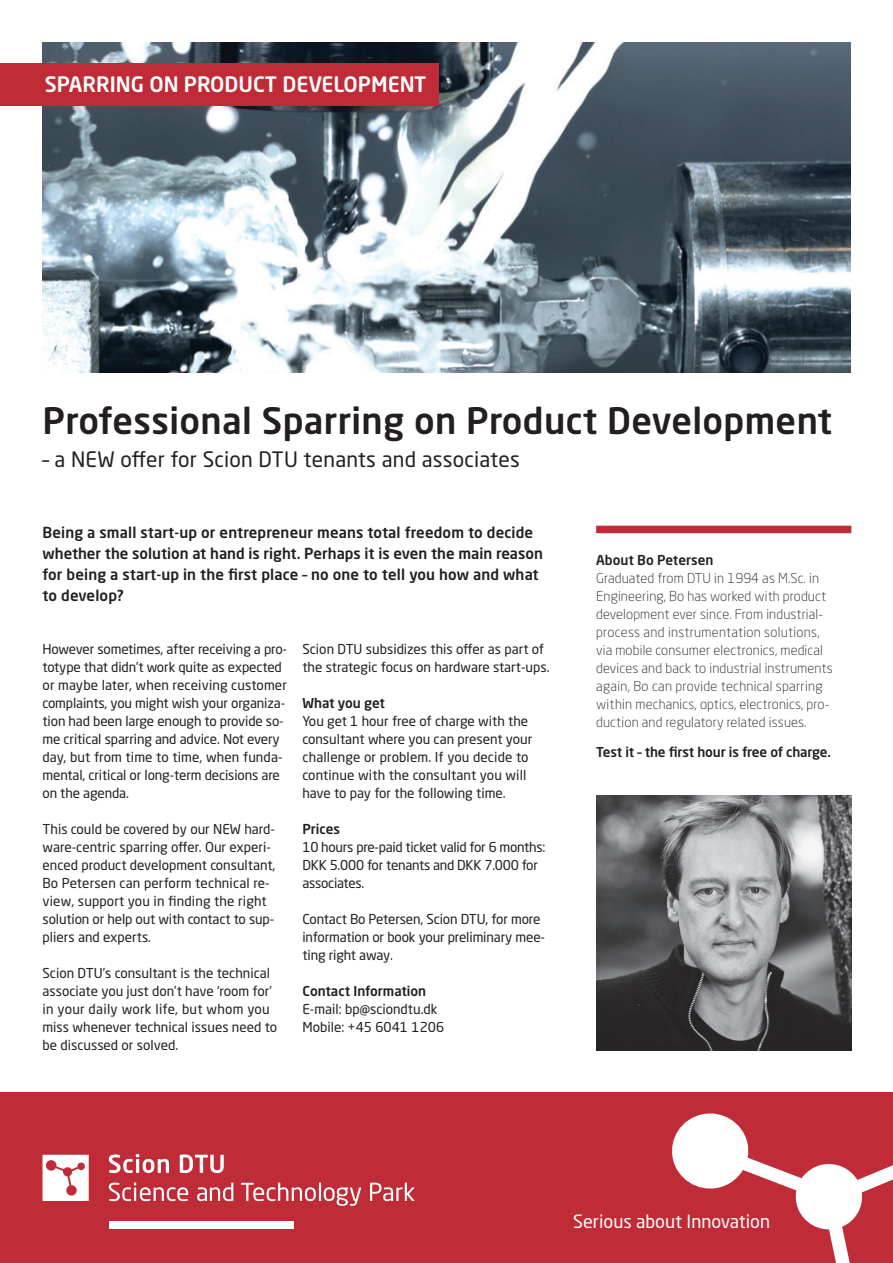
<style>
.page{position:relative;width:893px;height:1263px;background:#fff}
.page>*{position:absolute;margin:0;border:0;box-sizing:border-box;transform-origin:0 0}
.t1{font:500 36px "Neo Sans Std";letter-spacing:.01em;color:#231f20}
.t2{font:21px "Neo Sans Std";letter-spacing:.01em;color:#231f20}
.t3{font:500 21px "Neo Sans Std";color:#fff}
.t4{font:18px "Neo Sans Std";color:#fff}
.t5{font:500 15px/21px "Neo Sans Std";letter-spacing:.005em;color:#231f20}
.t6{font:13.5px/18px "Neo Sans Std";color:#231f20}
.t7{font:300 13.5px/18px "Neo Sans Std";letter-spacing:.01em;color:#231f20}
.t8{font:500 13.5px "Neo Sans Std";letter-spacing:-.01em;color:#231f20}
.t9{font:13.5px/18px "Neo Sans Std";letter-spacing:-.02em;color:#231f20}
</style>
<div class="page">
<img style="left:43px;top:43px;width:807px;height:329px">
<div style="left:0;top:1093px;width:893px;height:170px;background:#bf2b37"></div>
<svg style="left:109px;top:1182px;width:79px;height:19px"></svg>
<svg style="left:197px;top:1182px;width:36px;height:19px"></svg>
<svg style="left:241px;top:1182px;width:120px;height:24px"></svg>
<svg style="left:370px;top:1182px;width:44px;height:19px"></svg>
<svg style="left:109px;top:1154px;width:60px;height:19px"></svg>
<svg style="left:180px;top:1154px;width:44px;height:19px"></svg>
<div style="left:109px;top:1222px;width:185px;height:7px;background:#fff"></div>
<svg style="left:43px;top:1155px;width:46px;height:46px"></svg>
<svg style="left:672px;top:1113px;width:221px;height:150px"></svg>
<div style="left:0;top:64px;width:439px;height:42px;background:#bf2b37"></div>
<img style="left:596px;top:795px;width:255px;height:255px">
<div style="left:596px;top:526px;width:255px;height:7px;background:#bf2b37"></div>
<h2 class="t3" style="left:45px;top:71px;width:383px">Sparring on product development</h2>
<h1 class="t1" style="left:43px;top:398px;width:791px">Professional Sparring on Product Development</h1>
<h2 class="t2" style="left:43px;top:446px;width:479px">– a NEW offer for Scion DTU tenants and associates</h2>
<p class="t5" style="left:43px;top:521px;width:502px">Being a small start-up or entrepreneur means total freedom to decide whether the solution at hand is right. Perhaps it is even the main reason for being a start-up in the first place – no one to tell you how and what to develop?</p>
<p class="t6" style="left:43px;top:639px;width:246px">However sometimes, after receiving a pro&shy;totype that didn’t work quite as expected or maybe later, when receiving customer complaints, you might wish your organiza&shy;tion had been large enough to provide so&shy;me critical sparring and advice. Not every day, but from time to time, when funda&shy;mental, critical or long-term decisions are on the agenda.</p>
<p class="t6" style="left:43px;top:819px;width:234px">This could be covered by our NEW hard&shy;ware-centric sparring offer. Our experi&shy;enced product development consultant, Bo Petersen can perform technical re&shy;view, support you in finding the right solution or help out with contact to sup&shy;pliers and experts.</p>
<p class="t6" style="left:43px;top:963px;width:236px">Scion DTU’s consultant is the technical associate you just don’t have ‘room for’ in your daily work life, but whom you miss whenever technical issues need to be discussed or solved.</p>
<p class="t6" style="left:302px;top:639px;width:249px">Scion DTU subsidizes this offer as part of the strategic focus on hardware start-ups.</p>
<p class="t8" style="left:302px;top:694px;width:84px">What you get</p>
<p class="t6" style="left:302px;top:711px;width:231px">You get 1 hour free of charge with the consultant where you can present your challenge or problem. If you decide to continue with the consultant you will have to pay for the following time.</p>
<p class="t8" style="left:302px;top:820px;width:39px">Prices</p>
<p class="t9" style="left:302px;top:837px;width:244px">10 hours pre-paid ticket valid for 6 months:<br>DKK 5.000 for tenants and DKK 7.000 for associates.</p>
<p class="t6" style="left:302px;top:909px;width:244px">Contact Bo Petersen, Scion DTU, for more information or book your preliminary mee&shy;ting right away.</p>
<p class="t8" style="left:302px;top:982px;width:125px">Contact Information</p>
<p class="t6" style="left:302px;top:999px;width:143px">E-mail: bp@sciondtu.dk<br>Mobile: +45 6041 1206</p>
<p class="t8" style="left:596px;top:551px;width:119px">About Bo Petersen</p>
<p class="t7" style="left:596px;top:569px;width:238px">Graduated from DTU in 1994 as M.Sc. in Engineering, Bo has worked with product development ever since. From industrial&shy;process and instrumentation solutions, via mobile consumer electronics, medical devices and back to industrial instruments again, Bo can provide technical sparring within mechanics, optics, electronics, pro&shy;duction and regulatory related issues.</p>
<p class="t8" style="left:596px;top:743px;width:236px">Test it – the first hour is free of charge.</p>
<h3 class="t4" style="left:573px;top:1211px;width:198px">Serious about Innovation</h3>
</div>
